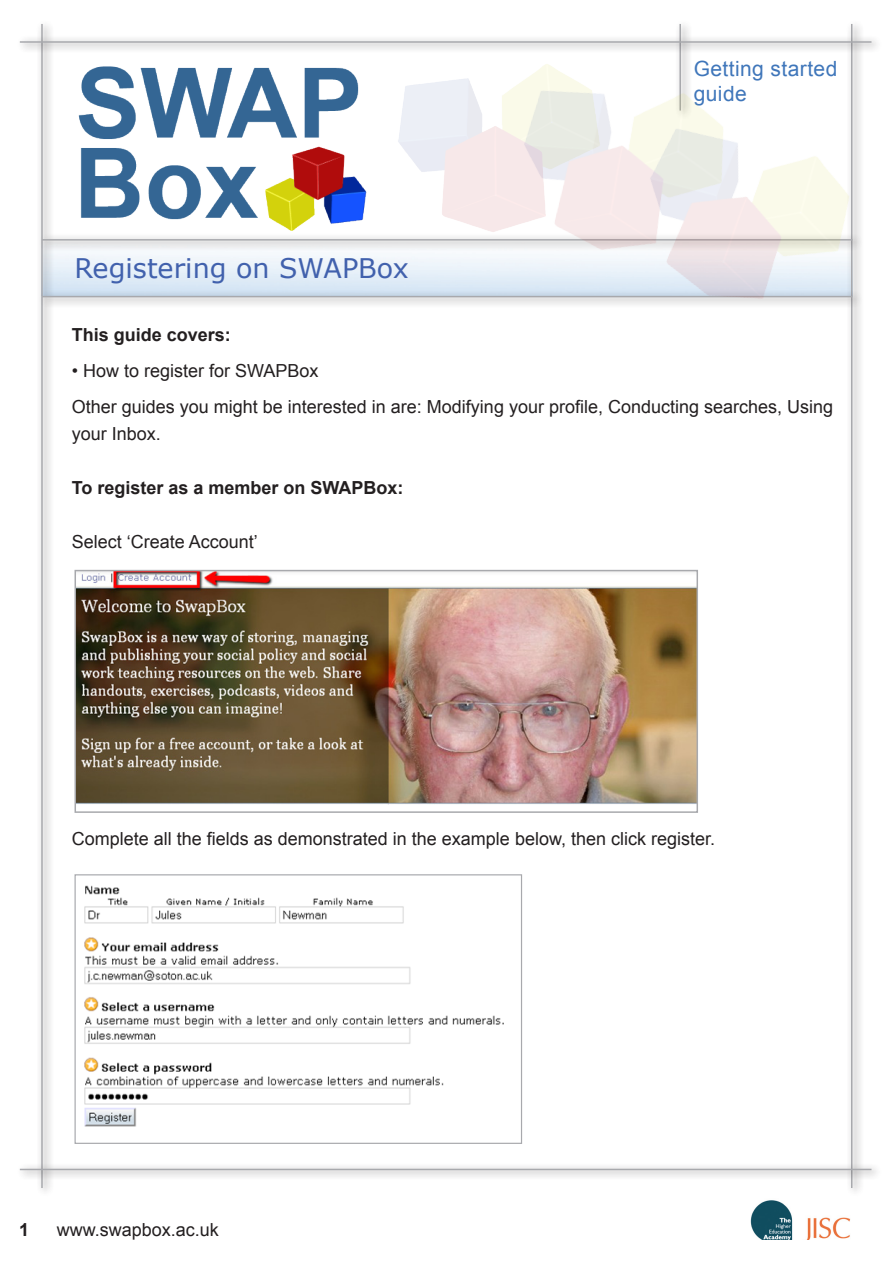
<style>
.page{position:relative;width:893px;height:1263px;background:#fff}
.page>*{position:absolute;margin:0;border:0;box-sizing:border-box;transform-origin:0 0}
.t1{font:27px "Verdana";color:#4161ad}
.t2{font:21px/25.2px "Arial";letter-spacing:.02em;color:#3f76ba}
.t3{font:18px/27px "Arial";color:#231f20}
.t4{font:700 18px "Arial";color:#231f20}
</style>
<div class="page">
<img style="left:750px;top:1200px;width:100px;height:40px">
<img style="left:78px;top:66px;width:289px;height:165px">
<div style="left:675px;top:18px;width:18px;height:101px;background:#231f20;opacity:.75"></div>
<hr style="left:679px;top:24px;width:2px;height:87px;background:#a8a9ad">
<img style="left:84px;top:885px;width:420px;height:242px">
<div style="left:75px;top:874px;width:447px;height:270px;border:1px solid #a8a9ad"></div>
<img style="left:78px;top:573px;width:617px;height:231px">
<div style="left:75px;top:570px;width:623px;height:243px;border:2px solid #a8a9ad"></div>
<div style="left:37px;top:18px;width:17px;height:1178px;background:#f0f0f0"></div>
<hr style="left:41px;top:24px;width:2px;height:1164px;background:#a8a9ad">
<div style="left:846px;top:18px;width:18px;height:1178px;background:#231f20;opacity:.75"></div>
<hr style="left:851px;top:24px;width:1px;height:1164px;background:#a8a9ad">
<div style="left:15px;top:35px;width:866px;height:18px;background:#f0f0f0"></div>
<hr style="left:20px;top:41px;width:851px;height:2px;background:#a8a9ad">
<div style="left:15px;top:1163px;width:866px;height:18px;background:#231f20;opacity:.75"></div>
<hr style="left:20px;top:1169px;width:851px;height:1px;background:#a8a9ad">
<div style="left:37px;top:233px;width:825px;height:18px;background:#231f20;opacity:.75"></div>
<hr style="left:42px;top:239px;width:810px;height:2px;background:#a8a9ad">
<div style="left:37px;top:290px;width:825px;height:18px;background:#231f20;opacity:.75"></div>
<hr style="left:42px;top:296px;width:810px;height:1px;background:#a8a9ad">
<img style="left:384px;top:78px;width:107px;height:170px">
<img style="left:491px;top:54px;width:202px;height:231px">
<img style="left:600px;top:89px;width:264px;height:261px">
<p class="t1" style="left:75px;top:251px;width:336px">Registering on SWAPBox</p>
<p class="t2" style="left:694px;top:56px;width:145px">Getting started guide</p>
<p class="t4" style="left:72px;top:323px;width:161px">This guide covers:</p>
<p class="t3" style="left:72px;top:357px;width:248px">• How to register for SWAPBox</p>
<p class="t3" style="left:72px;top:393px;width:763px">Other guides you might be interested in are: Modifying your profile, Conducting searches, Using your Inbox.</p>
<p class="t4" style="left:72px;top:476px;width:333px">To register as a member on SWAPBox:</p>
<p class="t3" style="left:72px;top:528px;width:188px">Select ‘Create Account’</p>
<p class="t3" style="left:72px;top:825px;width:645px">Complete all the fields as demonstrated in the example below, then click register.</p>
<p class="t4" style="left:19px;top:1217px;width:12px">1</p>
<p class="t3" style="left:57px;top:1216px;width:164px">www.swapbox.ac.uk</p>
</div>
